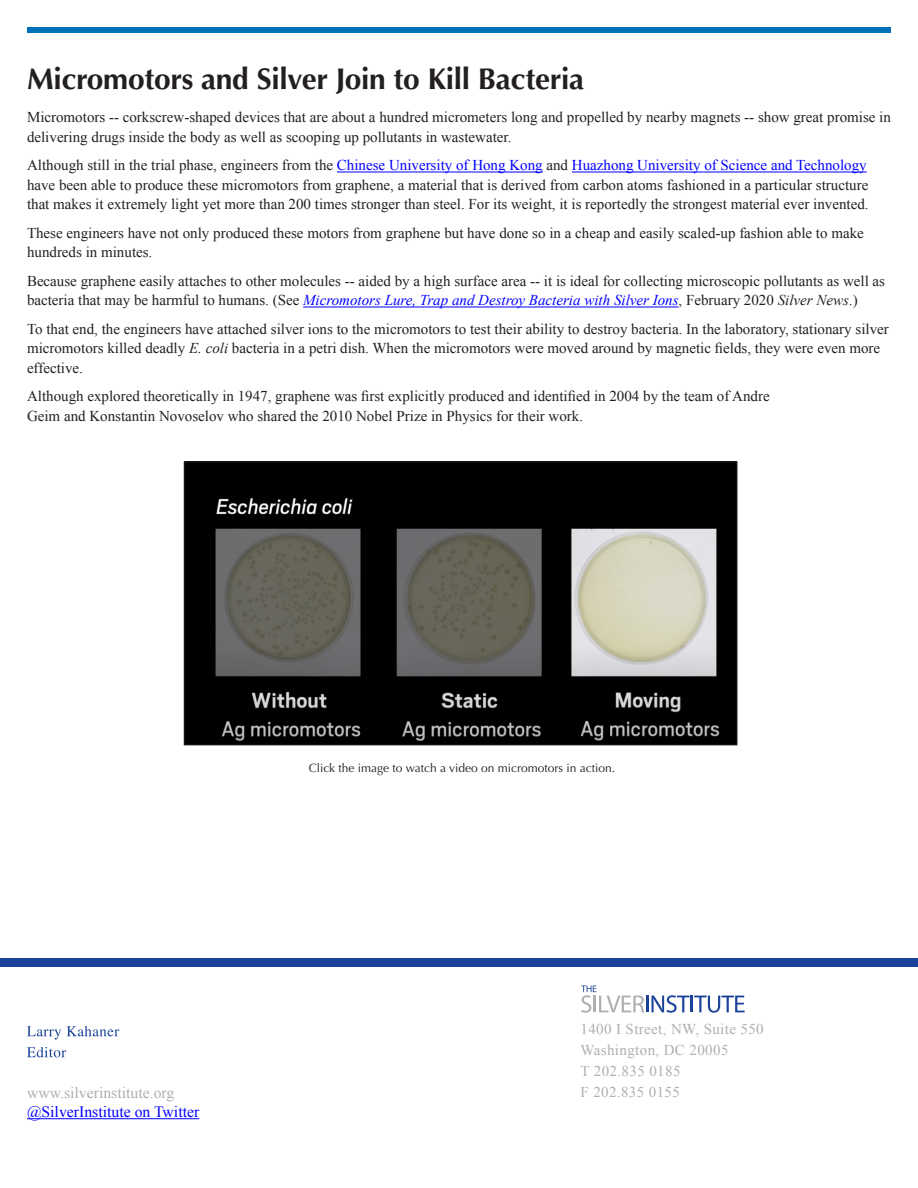
<style>
.page{position:relative;width:918px;height:1188px;background:#fff}
.page>*{position:absolute;margin:0;border:0;box-sizing:border-box;transform-origin:0 0}
.Heads{font:700 30px "Optima";letter-spacing:-.01em;color:#231f20}
.t1{font:15.75px "Times New Roman";color:#00f}
.t2{font:15.75px "Times New Roman";color:#aeafb3}
.Body_Copy{font:15px/19.5px "Times New Roman";color:#231f20}
.Captions{font:15px "Times New Roman";letter-spacing:.025em;color:#aeafb3}
.Captions-2{font:12px "Optima";color:#231f20}
.s1{color:#00f}
.s2{font-style:italic;color:#00f}
.s3{font-style:italic}
</style>
<div class="page">
<svg style="left:27px;top:1026px;width:34px;height:14px"></svg>
<svg style="left:67px;top:1026px;width:52px;height:10px"></svg>
<svg style="left:27px;top:1047px;width:39px;height:10px"></svg>
<div style="left:0;top:958px;width:918px;height:9px;background:#1b4299"></div>
<svg style="left:581px;top:985px;width:164px;height:28px"></svg>
<div style="left:27px;top:27px;width:864px;height:6px;background:#0072bc"></div>
<hr style="left:27px;top:1118px;width:172px;height:1px;background:#00f">
<hr style="left:337px;top:172px;width:206px;height:1px;background:#00f">
<hr style="left:572px;top:172px;width:295px;height:1px;background:#00f">
<hr style="left:303px;top:307px;width:376px;height:1px;background:#00f">
<img style="left:186px;top:464px;width:549px;height:279px">
<div style="left:184px;top:462px;width:553px;height:283px;border:1px solid #231f20"></div>
<p class="Heads" style="left:27px;top:62px;width:559px">Micromotors and Silver Join to Kill Bacteria</p>
<p class="Body_Copy" style="left:27px;top:107px;width:865px">Micromotors -- corkscrew-shaped devices that are about a hundred micrometers long and propelled by nearby magnets -- show great promise in delivering drugs inside the body as well as scooping up pollutants in wastewater.</p>
<p class="Body_Copy" style="left:27px;top:155px;width:843px">Although still in the trial phase, engineers from the <span class="s1">Chinese University of Hong Kong</span> and <span class="s1">Huazhong University of Science and Technology </span>have been able to produce these micromotors from graphene, a material that is derived from carbon atoms fashioned in a particular structure that makes it extremely light yet more than 200 times stronger than steel. For its weight, it is reportedly the strongest material ever invented.</p>
<p class="Body_Copy" style="left:27px;top:223px;width:838px">These engineers have not only produced these motors from graphene but have done so in a cheap and easily scaled-up fashion able to make hundreds in minutes.</p>
<p class="Body_Copy" style="left:27px;top:271px;width:860px">Because graphene easily attaches to other molecules -- aided by a high surface area -- it is ideal for collecting microscopic pollutants as well as bacteria that may be harmful to humans. (See <span class="s2">Micromotors Lure, Trap and Destroy Bacteria with Silver Ions</span>, February 2020 <span class="s3">Silver News</span>.)</p>
<p class="Body_Copy" style="left:27px;top:319px;width:863px">To that end, the engineers have attached silver ions to the micromotors to test their ability to destroy bacteria. In the laboratory, stationary silver micromotors killed deadly <span class="s3">E. coli</span> bacteria in a petri dish. When the micromotors were moved around by magnetic fields, they were even more effective.</p>
<p class="Body_Copy" style="left:27px;top:386px;width:744px">Although explored theoretically in 1947, graphene was first explicitly produced and identified in 2004 by the team of Andre<br>Geim and Konstantin Novoselov who shared the 2010 Nobel Prize in Physics for their work.</p>
<p class="Captions-2" style="left:309px;top:761px;width:308px">Click the image to watch a video on micromotors in action.</p>
<p class="Captions" style="left:580px;top:1019px;width:185px">1400 I Street, NW, Suite 550</p>
<p class="Captions" style="left:580px;top:1040px;width:150px">Washington, DC 20005</p>
<p class="Captions" style="left:580px;top:1061px;width:102px">T 202.835 0185</p>
<p class="t2" style="left:27px;top:1082px;width:149px">www.silverinstitute.org</p>
<p class="Captions" style="left:580px;top:1082px;width:101px">F 202.835 0155</p>
<p class="t1" style="left:27px;top:1101px;width:174px">@SilverInstitute on Twitter</p>
</div>
